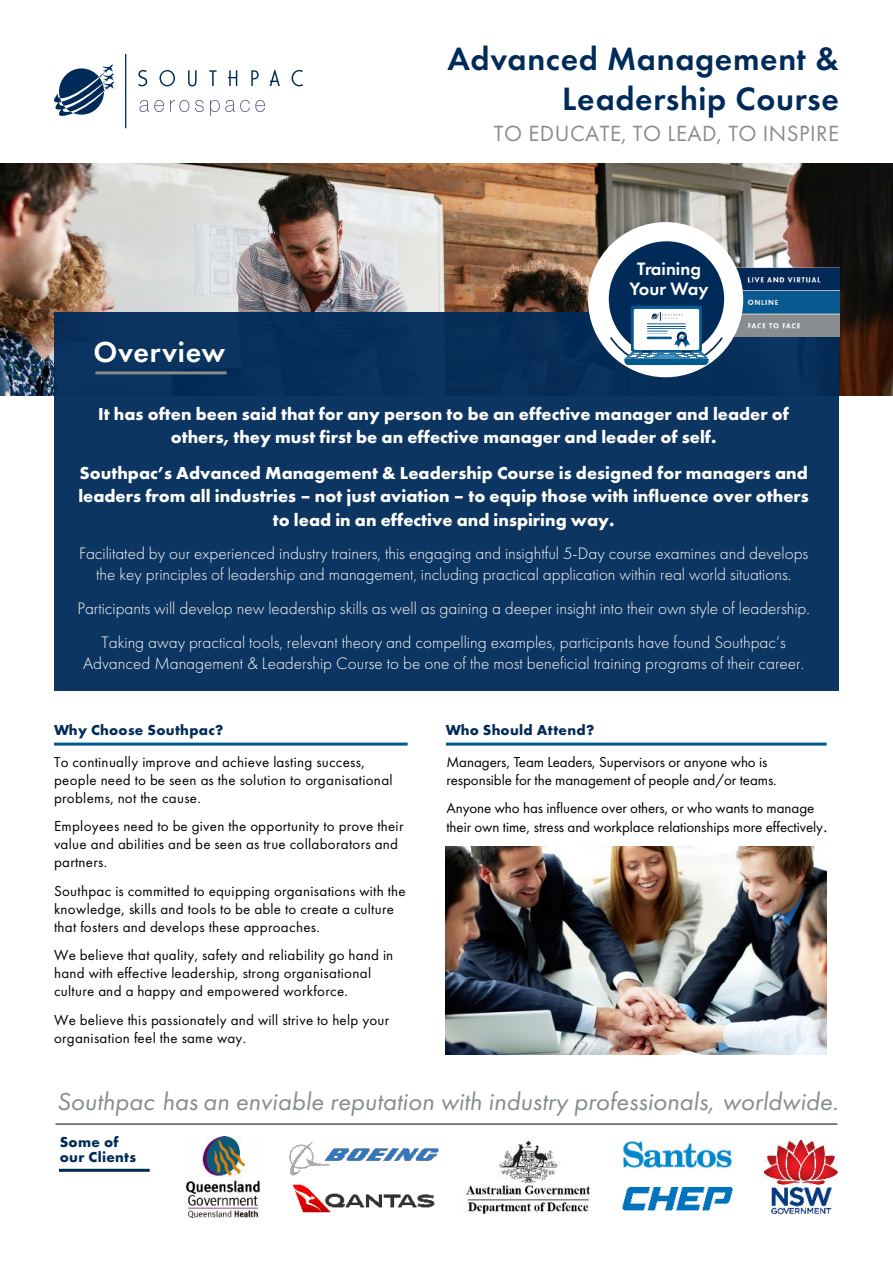
<style>
.page{position:relative;width:893px;height:1263px;background:#fff}
.page>*{position:absolute;margin:0;border:0;box-sizing:border-box;transform-origin:0 0}
.t1{font:600 33.6px/40.2px "Futura PT";letter-spacing:.02em;color:#002b59;text-align:right}
.t2{font:600 30px "Futura PT";letter-spacing:.02em;color:#fff}
.t3{font:italic 25.5px "Futura PT";color:#888d90;scale:1.04 1}
.t4{font:22.8px "Futura PT";letter-spacing:.02em;color:#878c8f}
.t5{font:600 18.6px/19.4px "Futura PT";color:#fff;text-align:center}
.t6{font:700 18px/23.5px "Futura PT";color:#fff;text-align:center}
.t7{font:300 17.25px/20.7px "Futura PT";color:#fff;text-align:center}
.t8{font:15px/18px "Futura PT";letter-spacing:.02em;color:#000}
.t9{font:15px/17.5px "Futura PT";letter-spacing:-.005em;color:#000}
.t10{font:700 15px/15px "Futura PT";letter-spacing:.02em;color:#002b59}
.s1{font-family:"Century Gothic"}
</style>
<div class="page">
<img style="left:0;top:164px;width:892px;height:231px">
<div style="left:54px;top:312px;width:785px;height:378px;background:#0d3561"></div>
<svg style="left:138px;top:70px;width:9px;height:16px"></svg>
<svg style="left:160px;top:70px;width:15px;height:16px"></svg>
<svg style="left:188px;top:70px;width:9px;height:16px"></svg>
<svg style="left:209px;top:70px;width:8px;height:16px"></svg>
<svg style="left:228px;top:70px;width:9px;height:16px"></svg>
<svg style="left:251px;top:70px;width:8px;height:16px"></svg>
<svg style="left:270px;top:70px;width:10px;height:16px"></svg>
<svg style="left:292px;top:70px;width:11px;height:16px"></svg>
<hr style="left:125px;top:54px;width:1px;height:74px;background:#002b59">
<svg style="left:140px;top:100px;width:24px;height:12px"></svg>
<svg style="left:170px;top:100px;width:19px;height:12px"></svg>
<svg style="left:195px;top:100px;width:9px;height:12px"></svg>
<svg style="left:210px;top:100px;width:55px;height:16px"></svg>
<svg style="left:54px;top:64px;width:60px;height:52px"></svg>
<hr style="left:446px;top:743px;width:381px;height:3px;background:#00598f">
<hr style="left:54px;top:743px;width:354px;height:3px;background:#00598f">
<hr style="left:59px;top:1169px;width:91px;height:3px;background:#002b59">
<hr style="left:55px;top:1124px;width:782px;height:1px;background:#000">
<img style="left:289px;top:1141px;width:150px;height:35px">
<img style="left:292px;top:1184px;width:143px;height:29px">
<img style="left:622px;top:1186px;width:111px;height:25px">
<img style="left:464px;top:1140px;width:127px;height:75px">
<img style="left:762px;top:1138px;width:76px;height:77px">
<img style="left:622px;top:1140px;width:109px;height:28px">
<img style="left:186px;top:1137px;width:74px;height:80px">
<img style="left:446px;top:846px;width:380px;height:209px">
<img style="left:734px;top:267px;width:106px;height:69px">
<div style="left:588px;top:222px;width:155px;height:155px;background:#fff;border-radius:50%"></div>
<div style="left:609px;top:241px;width:115px;height:116px;background:#002b59;border-radius:50%"></div>
<svg style="left:610px;top:306px;width:113px;height:59px"></svg>
<hr style="left:95px;top:371px;width:132px;height:3px;background:#878c8f">
<h1 class="t1" style="left:447px;top:42px;width:393px">Advanced Management &amp;<br>Leadership Course</h1>
<h3 class="t4" style="left:494px;top:120px;width:346px">TO EDUCATE, TO LEAD, TO INSPIRE</h3>
<h2 class="t2" style="left:94px;top:340px;width:133px">Overview</h2>
<p class="t5" style="left:629px;top:261px;width:81px">Training<br>Your Way</p>
<p class="t6" style="left:98px;top:401px;width:692px">It has often been said that for any person to be an effective manager and leader of others, they must first be an effective manager and leader of self.</p>
<p class="t6" style="left:78px;top:460px;width:732px">Southpac’s Advanced Management &amp; Leadership Course is designed for managers and leaders from all industries – not just aviation – to equip those with influence over others to lead in an effective and inspiring way.</p>
<p class="t7" style="left:79px;top:543px;width:731px">Facilitated by our experienced industry trainers, this engaging and insightful 5-Day course examines and develops the key principles of leadership and management, including practical application within real world situations.</p>
<p class="t7" style="left:77px;top:591px;width:734px;line-height:34.2px">Participants will develop new leadership skills as well as gaining a deeper insight into their own style of leadership.<br>Taking away practical tools, relevant theory and compelling examples, participants have found Southpac’s</p>
<p class="t7" style="left:83px;top:653px;width:722px">Advanced Management &amp; Leadership Course to be one of the most beneficial training programs of their career.</p>
<p class="t10" style="left:54px;top:724px;width:171px">Why Choose Southpac?</p>
<p class="t8" style="left:54px;top:753px;width:340px">To continually improve and achieve lasting success, people need to be seen as the solution to organisational problems, not the cause.</p>
<p class="t8" style="left:54px;top:817px;width:351px">Employees need to be given the opportunity to prove their value and abilities and be seen as true collaborators and partners.</p>
<p class="t8" style="left:54px;top:882px;width:353px">Southpac is committed to equipping organisations with the knowledge, skills and tools to be able to create a culture that fosters and develops these approaches.</p>
<p class="t8" style="left:54px;top:946px;width:341px">We believe that quality, safety and reliability go hand in hand with effective leadership, strong organisational culture and a happy and empowered workforce.</p>
<p class="t8" style="left:54px;top:1011px;width:337px">We believe this passionately and will strive to help your organisation feel the same way.</p>
<p class="t10" style="left:446px;top:724px;width:150px">Who Should Attend?</p>
<p class="t9" style="left:446px;top:754px;width:332px">Managers, Team Leaders, Supervisors or anyone who is responsible for the management of people and/or teams.</p>
<p class="t9" style="left:446px;top:800px;width:382px;line-height:18.5px">Anyone who has influence over others, or who wants to manage their own time, stress and workplace relationships more effectively<span class="s1">.</span></p>
<h3 class="t3" style="left:57px;top:1086px;width:753px">Southpac has an enviable reputation with industry professionals, worldwide.</h3>
<p class="t10" style="left:60px;top:1134px;width:78px">Some of our Clients</p>
</div>
